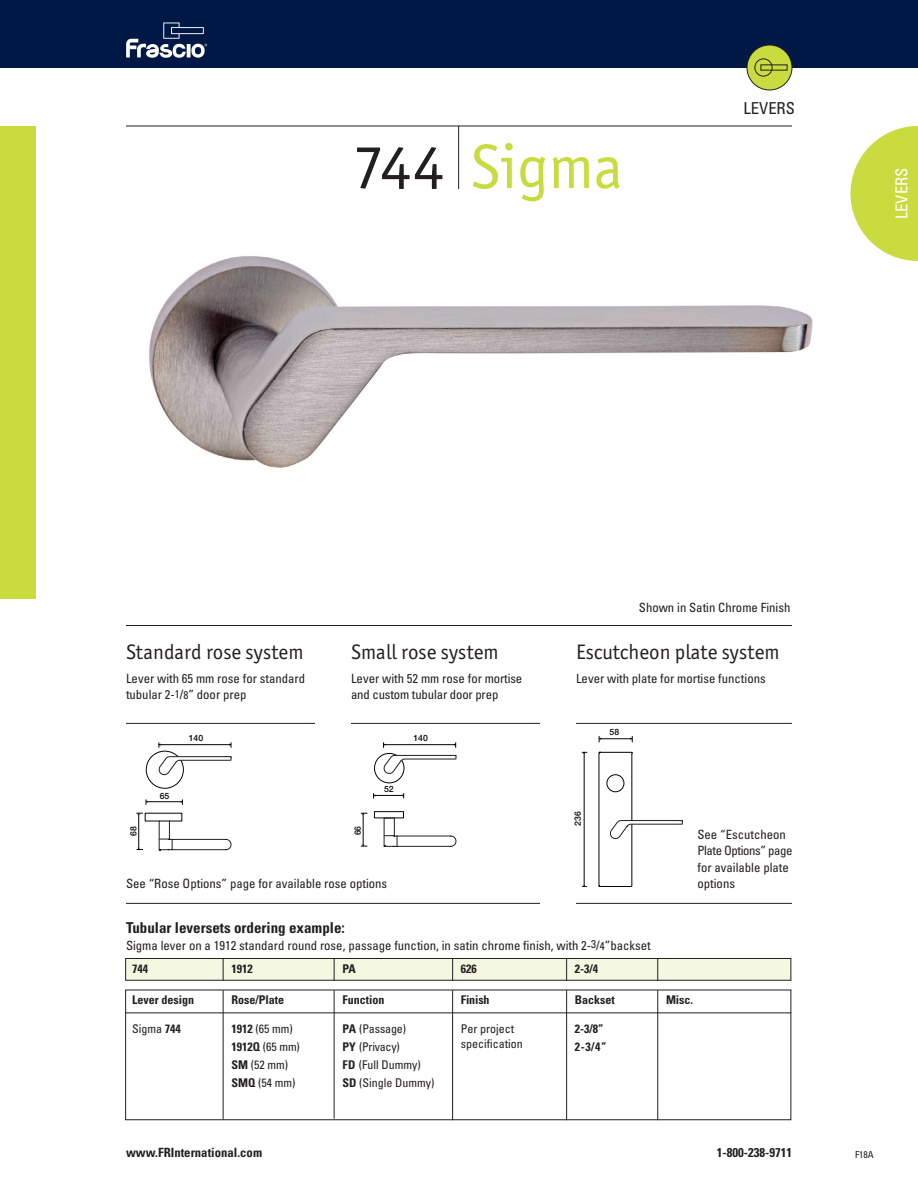
<style>
.page{position:relative;width:918px;height:1188px;background:#fff}
.page>*{position:absolute;margin:0;border:0;box-sizing:border-box;transform-origin:0 0}
.t1{font:63px "Officina Sans ITC Std";color:#c9db3e}
.t2{font:21px "Officina Sans ITC Std";color:#231f20}
.t3{font:condensed 16.5px "Univers LT Pro";color:#fff}
.t4{font:condensed 16.5px "Univers LT Pro";color:#231f20}
.t5{font:700 condensed 15px "Univers LT Pro";color:#231f20}
.t6{font:condensed 12.75px/16.5px "Univers LT Pro";color:#231f20}
.t7{font:700 condensed 12.75px "Univers LT Pro";color:#231f20}
.t8{font:condensed 12.75px "Univers LT Pro";letter-spacing:-.03em;color:#231f20}
.t9{font:condensed 12px/15px "Univers LT Pro";color:#231f20}
.t10{font:700 condensed 12px "Univers LT Pro";color:#231f20}
.t11{font:condensed 12px "Univers LT Pro";letter-spacing:-.02em;color:#231f20}
.t12{font:condensed 9.75px "Univers LT Pro";color:#231f20}
.t13{font:500 8.7px "Helvetica Neue";color:#040503}
.s1{color:#231f20}
.s2{font-size:11.25px}
.s3{font-weight:700}
</style>
<div class="page">
<img style="left:149px;top:256px;width:664px;height:212px">
<div style="left:0;top:0;width:918px;height:68px;background:#001845"></div>
<svg style="left:126px;top:23px;width:81px;height:35px"></svg>
<div style="left:126px;top:958px;width:665px;height:22px;background:#f4f8e1"></div>
<div style="left:125px;top:958px;width:666px;height:23px;border:1px solid #231f20"></div>
<div style="left:0;top:126px;width:36px;height:472px;background:#c9db3e"></div>
<svg style="left:850px;top:126px;width:68px;height:135px"></svg>
<svg style="left:747px;top:45px;width:45px;height:45px"></svg>
<div style="left:747px;top:45px;width:45px;height:45px;border:1px solid #231f20;border-radius:50%"></div>
<div style="left:754px;top:58px;width:18px;height:18px;border:1px solid #231f20;border-radius:50%"></div>
<hr style="left:126px;top:126px;width:666px;height:1px;background:#231f20">
<hr style="left:458px;top:126px;width:1px;height:63px;background:#231f20">
<hr style="left:126px;top:625px;width:666px;height:1px;background:#231f20">
<hr style="left:126px;top:723px;width:189px;height:1px;background:#231f20">
<hr style="left:126px;top:903px;width:414px;height:1px;background:#231f20">
<hr style="left:351px;top:723px;width:189px;height:1px;background:#231f20">
<hr style="left:576px;top:723px;width:216px;height:1px;background:#231f20">
<hr style="left:576px;top:903px;width:216px;height:1px;background:#231f20">
<div style="left:125px;top:990px;width:666px;height:130px;border:1px solid #231f20"></div>
<hr style="left:223px;top:990px;width:1px;height:129px;background:#231f20">
<hr style="left:334px;top:990px;width:1px;height:129px;background:#231f20">
<hr style="left:452px;top:990px;width:1px;height:130px;background:#231f20">
<hr style="left:566px;top:990px;width:1px;height:130px;background:#231f20">
<hr style="left:657px;top:990px;width:1px;height:130px;background:#231f20">
<svg style="left:223px;top:958px;width:1px;height:23px"></svg>
<svg style="left:334px;top:958px;width:1px;height:23px"></svg>
<svg style="left:452px;top:958px;width:1px;height:23px"></svg>
<svg style="left:566px;top:958px;width:1px;height:23px"></svg>
<svg style="left:657px;top:958px;width:1px;height:23px"></svg>
<hr style="left:125px;top:1012px;width:666px;height:1px;background:#231f20">
<div style="left:374px;top:753px;width:30px;height:30px;border:1px solid #040503;border-radius:50%"></div>
<hr style="left:384px;top:744px;width:72px;height:1px;background:#040503">
<hr style="left:363px;top:813px;width:1px;height:33px;background:#040503">
<svg style="left:361px;top:844px;width:6px;height:3px"></svg>
<hr style="left:374px;top:795px;width:30px;height:1px;background:#040503">
<div style="left:374px;top:811px;width:30px;height:7px;background:#fff;border:1px solid #040503"></div>
<svg style="left:383px;top:755px;width:73px;height:92px"></svg>
<div style="left:146px;top:751px;width:38px;height:38px;border:1px solid #040503;border-radius:50%"></div>
<hr style="left:138px;top:813px;width:1px;height:37px;background:#040503">
<hr style="left:146px;top:801px;width:36px;height:1px;background:#040503">
<svg style="left:229px;top:742px;width:3px;height:6px"></svg>
<hr style="left:159px;top:744px;width:72px;height:1px;background:#040503">
<svg style="left:158px;top:756px;width:73px;height:94px"></svg>
<hr style="left:599px;top:738px;width:33px;height:1px;background:#040503">
<svg style="left:630px;top:736px;width:3px;height:6px"></svg>
<hr style="left:584px;top:752px;width:1px;height:135px;background:#040503">
<svg style="left:598px;top:752px;width:85px;height:135px"></svg>
<p class="t1" style="left:353px;top:130px;width:271px"><span class="s1">744</span> Sigma</p>
<p class="t4" style="left:744px;top:98px;width:53px">LEVERS</p>
<p class="t3" style="left:891px;top:219px;width:53px;rotate:-90deg">LEVERS</p>
<p class="t2" style="left:126px;top:639px;width:179px">Standard rose system</p>
<p class="t6" style="left:126px;top:670px;width:181px">Lever with 65 mm rose for standard tubular 2-<span class="s2">1</span>/<span class="s2">8</span>” door prep</p>
<p class="t2" style="left:351px;top:639px;width:149px">Small rose system</p>
<p class="t6" style="left:351px;top:670px;width:173px">Lever with 52 mm rose for mortise and custom tubular door prep</p>
<p class="t13" style="left:189px;top:731px;width:16px">140</p>
<p class="t13" style="left:413px;top:731px;width:16px">140</p>
<p class="t13" style="left:160px;top:788px;width:11px">65</p>
<p class="t13" style="left:384px;top:782px;width:11px">52</p>
<p class="t13" style="left:126px;top:836px;width:11px;rotate:-90deg">68</p>
<p class="t13" style="left:351px;top:835px;width:11px;rotate:-90deg">66</p>
<p class="t6" style="left:126px;top:875px;width:263px">See “Rose Options” page for available rose options</p>
<p class="t6" style="left:639px;top:599px;width:153px">Shown in Satin Chrome Finish</p>
<p class="t2" style="left:576px;top:639px;width:205px">Escutcheon plate system</p>
<p class="t6" style="left:576px;top:670px;width:191px">Lever with plate for mortise functions</p>
<p class="t13" style="left:610px;top:725px;width:11px">58</p>
<p class="t13" style="left:571px;top:826px;width:16px;rotate:-90deg">236</p>
<p class="t6" style="left:698px;top:826px;width:90px">See “Escutcheon</p>
<p class="t8" style="left:698px;top:843px;width:97px">Plate Options” page</p>
<p class="t6" style="left:698px;top:859px;width:93px">for available plate</p>
<p class="t6" style="left:698px;top:875px;width:39px">options</p>
<p class="t5" style="left:126px;top:919px;width:220px">Tubular leversets ordering example:</p>
<p class="t6" style="left:126px;top:937px;width:526px">Sigma lever on a 1912 standard round rose, passage function, in satin chrome finish, with 2-<span class="s2">3</span>/<span class="s2">4</span>”backset</p>
<p class="t10" style="left:132px;top:961px;width:17px">744</p>
<p class="t10" style="left:231px;top:961px;width:23px">1912</p>
<p class="t10" style="left:342px;top:961px;width:15px">PA</p>
<p class="t10" style="left:461px;top:961px;width:17px">626</p>
<p class="t10" style="left:575px;top:961px;width:25px">2-3/4</p>
<p class="t10" style="left:132px;top:992px;width:63px">Lever design</p>
<p class="t10" style="left:231px;top:992px;width:54px">Rose/Plate</p>
<p class="t10" style="left:342px;top:992px;width:43px">Function</p>
<p class="t10" style="left:461px;top:992px;width:30px">Finish</p>
<p class="t10" style="left:575px;top:992px;width:41px">Backset</p>
<p class="t10" style="left:666px;top:992px;width:29px">Misc.</p>
<p class="t9" style="left:132px;top:1021px;width:50px">Sigma <span class="s3">744</span></p>
<p class="t9" style="left:231px;top:1021px;width:63px"><span class="s3">1912</span> (65 mm)</p>
<p class="t9" style="left:231px;top:1039px;width:70px"><span class="s3">1912Q</span> (65 mm)</p>
<p class="t9" style="left:231px;top:1057px;width:58px"><span class="s3">SM</span> (52 mm)</p>
<p class="t9" style="left:231px;top:1075px;width:65px"><span class="s3">SMQ</span> (54 mm)</p>
<p class="t9" style="left:342px;top:1021px;width:65px"><span class="s3">PA</span> (Passage)</p>
<p class="t11" style="left:342px;top:1039px;width:59px"><span class="s3">PY</span> (Privacy)</p>
<p class="t9" style="left:342px;top:1057px;width:80px"><span class="s3">FD</span> (Full Dummy)</p>
<p class="t9" style="left:342px;top:1075px;width:93px"><span class="s3">SD</span> (Single Dummy)</p>
<p class="t9" style="left:461px;top:1021px;width:63px">Per project specification</p>
<p class="t10" style="left:575px;top:1021px;width:30px">2-3/8”</p>
<p class="t10" style="left:575px;top:1039px;width:33px">2-3/4”</p>
<p class="t7" style="left:126px;top:1144px;width:138px">www.FRInternational.com</p>
<p class="t7" style="left:717px;top:1144px;width:77px">1-800-238-9711</p>
<p class="t12" style="left:855px;top:1148px;width:20px">F18A</p>
</div>
